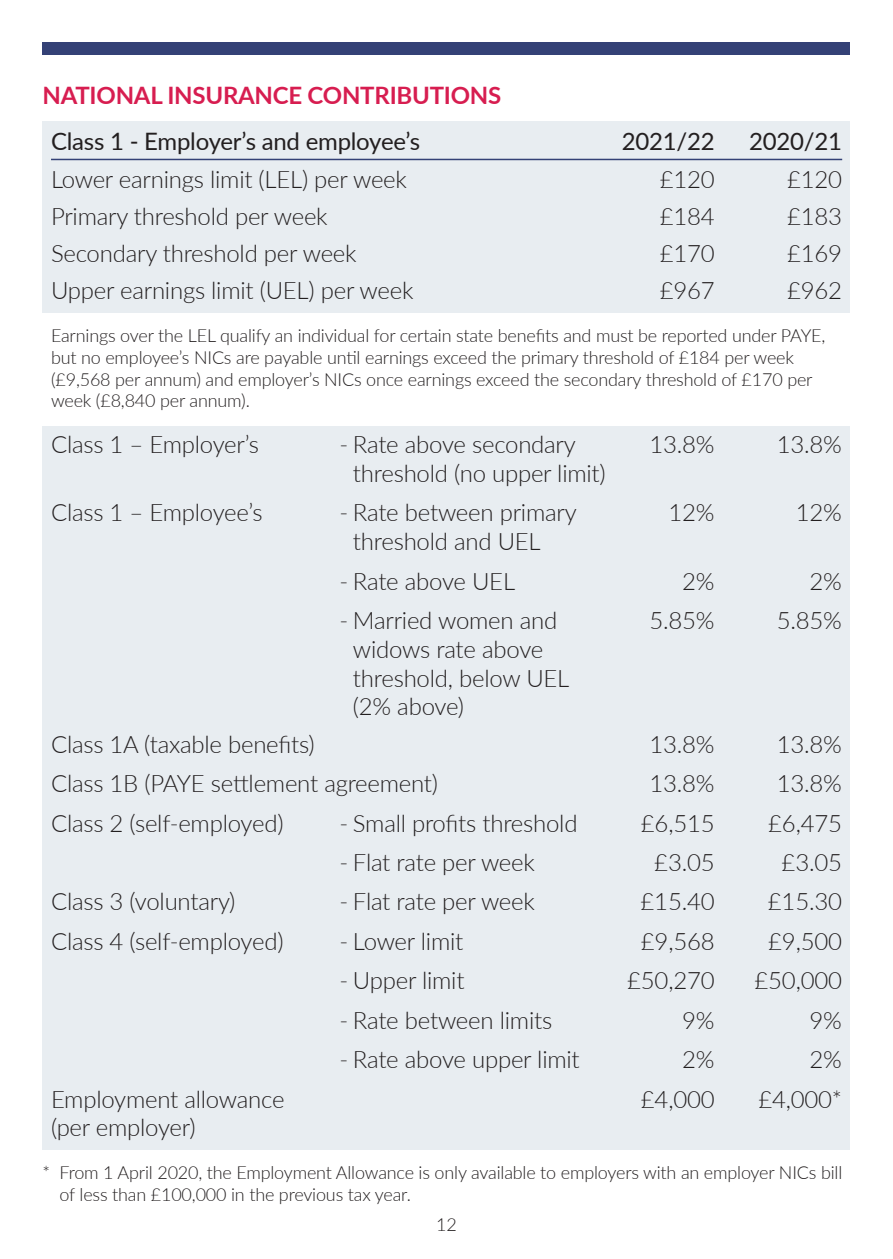
<style>
.page{position:relative;width:893px;height:1259px;background:#fff}
.page>*{position:absolute;margin:0;border:0;box-sizing:border-box;transform-origin:0 0}
.t1{font:300 24px/28.8px "Lato";letter-spacing:-.01em;color:#231f20}
.t2{font:24px "Lato";letter-spacing:-.01em;color:#231f20}
.t3{font:700 24px "Lato";letter-spacing:-.01em;color:#d71d50}
.t4{font:300 18px/21.6px "Lato";letter-spacing:-.01em;color:#231f20}
</style>
<div class="page">
<div style="left:43px;top:426px;width:807px;height:723px;background:#e8edf1"></div>
<div style="left:43px;top:43px;width:807px;height:12px;background:#344176"></div>
<div style="left:43px;top:122px;width:807px;height:191px;background:#e8edf1"></div>
<hr style="left:51px;top:159px;width:791px;height:1px;background:#344176">
<p class="t3" style="left:43px;top:78px;width:460px">NATIONAL INSURANCE CONTRIBUTIONS</p>
<p class="t2" style="left:51px;top:124px;width:371px">Class 1 - Employer’s and employee’s</p>
<p class="t2" style="left:622px;top:124px;width:94px">2021/22</p>
<p class="t2" style="left:749px;top:124px;width:94px">2020/21</p>
<p class="t1" style="left:51px;top:164px;width:357px">Lower earnings limit (LEL) per week</p>
<p class="t1" style="left:660px;top:164px;width:56px">£120</p>
<p class="t1" style="left:787px;top:164px;width:56px">£120</p>
<p class="t1" style="left:51px;top:201px;width:278px">Primary threshold per week</p>
<p class="t1" style="left:660px;top:201px;width:56px">£184</p>
<p class="t1" style="left:787px;top:201px;width:56px">£183</p>
<p class="t1" style="left:51px;top:238px;width:307px">Secondary threshold per week</p>
<p class="t1" style="left:660px;top:238px;width:56px">£170</p>
<p class="t1" style="left:787px;top:238px;width:56px">£169</p>
<p class="t1" style="left:51px;top:275px;width:364px">Upper earnings limit (UEL) per week</p>
<p class="t1" style="left:660px;top:275px;width:56px">£967</p>
<p class="t1" style="left:787px;top:275px;width:56px">£962</p>
<p class="t4" style="left:51px;top:324px;width:776px">Earnings over the LEL qualify an individual for certain state benefits and must be reported under PAYE, but no employee’s NICs are payable until earnings exceed the primary threshold of £184 per week (£9,568 per annum) and employer’s NICs once earnings exceed the secondary threshold of £170 per week (£8,840 per annum).</p>
<p class="t1" style="left:51px;top:429px;width:210px">Class 1 – Employer’s</p>
<p class="t1" style="left:340px;top:429px;width:238px">- Rate above secondary</p>
<p class="t1" style="left:649px;top:429px;width:67px">13.8%</p>
<p class="t1" style="left:777px;top:429px;width:67px">13.8%</p>
<p class="t1" style="left:353px;top:458px;width:254px">threshold (no upper limit)</p>
<p class="t1" style="left:51px;top:497px;width:213px">Class 1 – Employee’s</p>
<p class="t1" style="left:340px;top:497px;width:239px">- Rate between primary</p>
<p class="t1" style="left:669px;top:497px;width:48px">12%</p>
<p class="t1" style="left:796px;top:497px;width:48px">12%</p>
<p class="t1" style="left:353px;top:526px;width:189px">threshold and UEL</p>
<p class="t1" style="left:340px;top:565px;width:177px">- Rate above UEL</p>
<p class="t1" style="left:682px;top:565px;width:34px">2%</p>
<p class="t1" style="left:809px;top:565px;width:34px">2%</p>
<p class="t1" style="left:340px;top:605px;width:219px">- Married women and</p>
<p class="t1" style="left:649px;top:605px;width:67px">5.85%</p>
<p class="t1" style="left:777px;top:605px;width:67px">5.85%</p>
<p class="t1" style="left:353px;top:634px;width:218px">widows rate above threshold, below UEL (2% above)</p>
<p class="t1" style="left:51px;top:729px;width:265px">Class 1A (taxable benefits)</p>
<p class="t1" style="left:649px;top:729px;width:67px">13.8%</p>
<p class="t1" style="left:777px;top:729px;width:67px">13.8%</p>
<p class="t1" style="left:51px;top:768px;width:389px">Class 1B (PAYE settlement agreement)</p>
<p class="t1" style="left:649px;top:768px;width:67px">13.8%</p>
<p class="t1" style="left:777px;top:768px;width:67px">13.8%</p>
<p class="t1" style="left:51px;top:807px;width:234px">Class 2 (self-employed)</p>
<p class="t1" style="left:340px;top:807px;width:240px">- Small profits threshold</p>
<p class="t1" style="left:641px;top:807px;width:75px">£6,515</p>
<p class="t1" style="left:768px;top:807px;width:75px">£6,475</p>
<p class="t1" style="left:340px;top:847px;width:197px">- Flat rate per week</p>
<p class="t1" style="left:654px;top:847px;width:62px">£3.05</p>
<p class="t1" style="left:782px;top:847px;width:62px">£3.05</p>
<p class="t1" style="left:51px;top:886px;width:186px">Class 3 (voluntary)</p>
<p class="t1" style="left:340px;top:886px;width:197px">- Flat rate per week</p>
<p class="t1" style="left:641px;top:886px;width:75px">£15.40</p>
<p class="t1" style="left:768px;top:886px;width:75px">£15.30</p>
<p class="t1" style="left:51px;top:926px;width:234px">Class 4 (self-employed)</p>
<p class="t1" style="left:340px;top:926px;width:125px">- Lower limit</p>
<p class="t1" style="left:641px;top:926px;width:75px">£9,568</p>
<p class="t1" style="left:768px;top:926px;width:75px">£9,500</p>
<p class="t1" style="left:340px;top:965px;width:127px">- Upper limit</p>
<p class="t1" style="left:627px;top:965px;width:89px">£50,270</p>
<p class="t1" style="left:755px;top:965px;width:89px">£50,000</p>
<p class="t1" style="left:340px;top:1005px;width:214px">- Rate between limits</p>
<p class="t1" style="left:682px;top:1005px;width:34px">9%</p>
<p class="t1" style="left:810px;top:1005px;width:34px">9%</p>
<p class="t1" style="left:340px;top:1044px;width:242px">- Rate above upper limit</p>
<p class="t1" style="left:682px;top:1044px;width:34px">2%</p>
<p class="t1" style="left:810px;top:1044px;width:34px">2%</p>
<p class="t1" style="left:51px;top:1083px;width:235px">Employment allowance</p>
<p class="t1" style="left:641px;top:1083px;width:75px">£4,000</p>
<p class="t1" style="left:758px;top:1083px;width:85px">£4,000*</p>
<p class="t1" style="left:51px;top:1112px;width:146px">(per employer)</p>
<p class="t4" style="left:60px;top:1161px;width:784px;text-indent:-17px">* From 1 April 2020, the Employment Allowance is only available to employers with an employer NICs bill of less than £100,000 in the previous tax year.</p>
<p class="t4" style="left:436px;top:1213px;width:22px">12</p>
</div>
